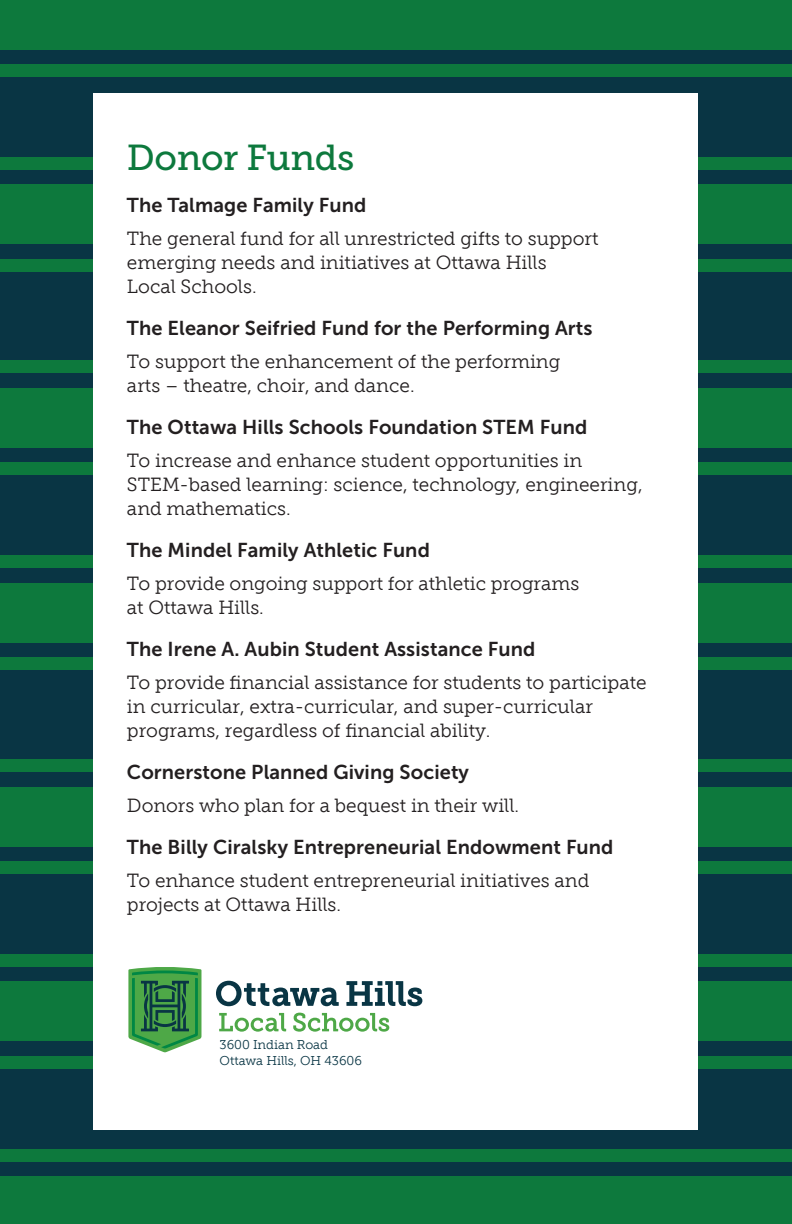
<style>
.page{position:relative;width:792px;height:1224px;background:#093544}
.page>*{position:absolute;margin:0;border:0;box-sizing:border-box;transform-origin:0 0}
.Subhead_slab{font:36px "Museo Slab 500";letter-spacing:-.01em;color:#0d793d}
.Body_text_small_sans{font:20px "Museo Sans 700";letter-spacing:.005em;color:#231f20}
.t1{font:19px/24px "Museo Slab 300";color:#231f20}
.Body_text_slab{font:12.8px/16px "Museo Slab 300";color:#093544}
</style>
<div class="page">
<div style="left:0;top:184px;width:792px;height:60px;background:#0d793d"></div>
<div style="left:0;top:583px;width:792px;height:60px;background:#0d793d"></div>
<div style="left:0;top:981px;width:792px;height:60px;background:#0d793d"></div>
<div style="left:0;top:1176px;width:792px;height:48px;background:#0d793d"></div>
<div style="left:0;top:0;width:792px;height:49px;background:#0d793d"></div>
<div style="left:0;top:388px;width:792px;height:60px;background:#0d793d"></div>
<div style="left:0;top:787px;width:792px;height:60px;background:#0d793d"></div>
<div style="left:0;top:259px;width:792px;height:12px;background:#0d793d"></div>
<div style="left:0;top:657px;width:792px;height:13px;background:#0d793d"></div>
<div style="left:0;top:1056px;width:792px;height:13px;background:#0d793d"></div>
<div style="left:0;top:64px;width:792px;height:13px;background:#0d793d"></div>
<div style="left:0;top:463px;width:792px;height:12px;background:#0d793d"></div>
<div style="left:0;top:861px;width:792px;height:13px;background:#0d793d"></div>
<div style="left:0;top:157px;width:792px;height:12px;background:#0d793d"></div>
<div style="left:0;top:555px;width:792px;height:13px;background:#0d793d"></div>
<div style="left:0;top:954px;width:792px;height:13px;background:#0d793d"></div>
<div style="left:0;top:1149px;width:792px;height:12px;background:#0d793d"></div>
<div style="left:0;top:361px;width:792px;height:12px;background:#0d793d"></div>
<div style="left:0;top:759px;width:792px;height:13px;background:#0d793d"></div>
<div style="left:94px;top:94px;width:604px;height:1036px;background:#fff"></div>
<svg style="left:216px;top:981px;width:206px;height:25px"></svg>
<svg style="left:219px;top:1013px;width:170px;height:19px"></svg>
<svg style="left:128px;top:967px;width:73px;height:85px;background:#499756"></svg>
<p class="Subhead_slab" style="left:127px;top:138px;width:229px">Donor Funds</p>
<p class="Body_text_small_sans" style="left:127px;top:194px;width:241px">The Talmage Family Fund</p>
<p class="t1" style="left:127px;top:227px;width:473px">The general fund for all unrestricted gifts to support emerging needs and initiatives at Ottawa Hills<br>Local Schools.</p>
<p class="Body_text_small_sans" style="left:127px;top:317px;width:467px">The Eleanor Seifried Fund for the Performing Arts</p>
<p class="t1" style="left:127px;top:350px;width:435px">To support the enhancement of the performing arts – theatre, choir, and dance.</p>
<p class="Body_text_small_sans" style="left:127px;top:416px;width:462px">The Ottawa Hills Schools Foundation STEM Fund</p>
<p class="t1" style="left:127px;top:449px;width:517px">To increase and enhance student opportunities in<br>STEM-based learning: science, technology, engineering, and mathematics.</p>
<p class="Body_text_small_sans" style="left:127px;top:539px;width:304px">The Mindel Family Athletic Fund</p>
<p class="t1" style="left:127px;top:572px;width:454px">To provide ongoing support for athletic programs at Ottawa Hills.</p>
<p class="Body_text_small_sans" style="left:127px;top:638px;width:410px">The Irene A. Aubin Student Assistance Fund</p>
<p class="t1" style="left:127px;top:671px;width:521px">To provide financial assistance for students to participate in curricular, extra-curricular, and super-curricular programs, regardless of financial ability.</p>
<p class="Body_text_small_sans" style="left:127px;top:761px;width:344px">Cornerstone Planned Giving Society</p>
<p class="t1" style="left:127px;top:794px;width:394px">Donors who plan for a bequest in their will.</p>
<p class="Body_text_small_sans" style="left:127px;top:836px;width:488px">The Billy Ciralsky Entrepreneurial Endowment Fund</p>
<p class="t1" style="left:127px;top:869px;width:464px">To enhance student entrepreneurial initiatives and projects at Ottawa Hills.</p>
<p class="Body_text_slab" style="left:220px;top:1037px;width:144px">3600 Indian Road<br>Ottawa Hills, OH 43606</p>
</div>
